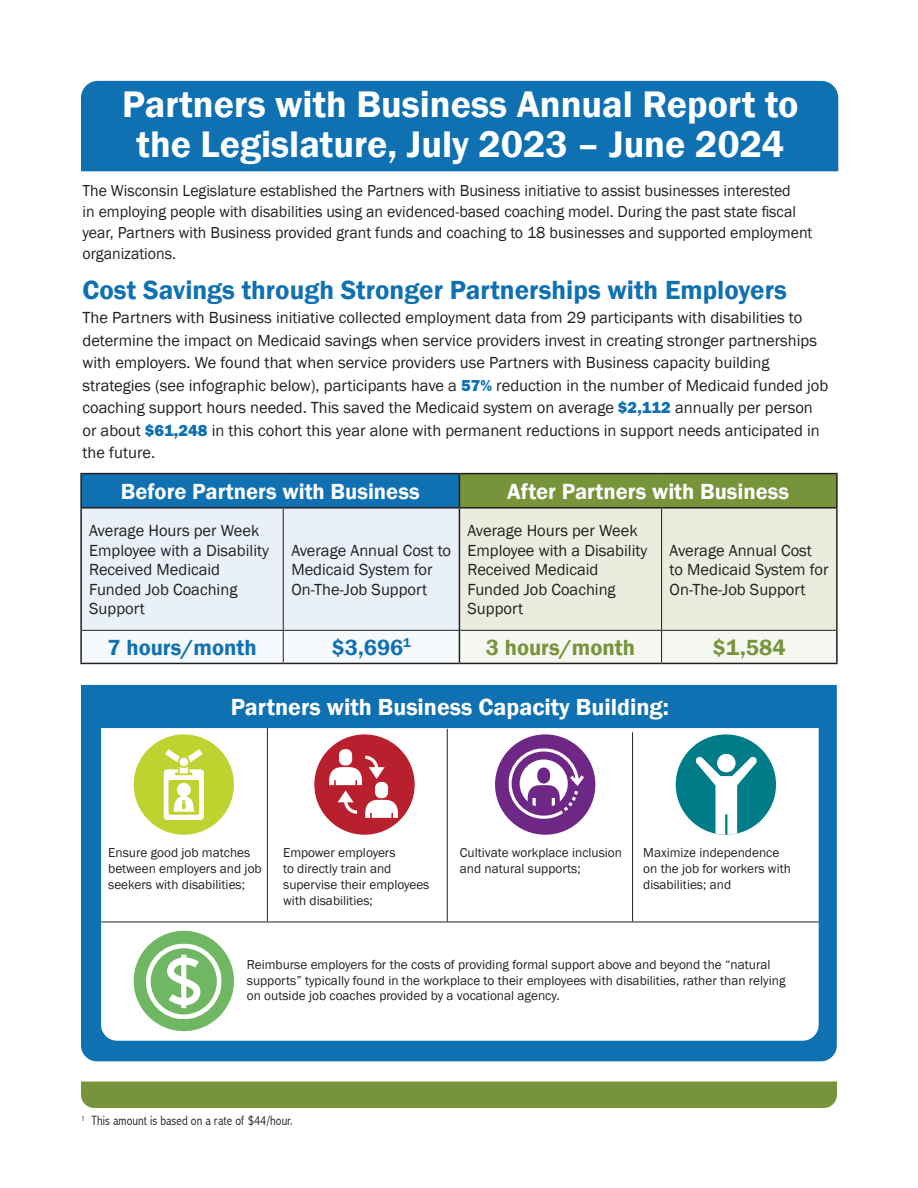
<style>
.page{position:relative;width:918px;height:1188px;background:#fff}
.page>*{position:absolute;margin:0;border:0;box-sizing:border-box;transform-origin:0 0}
.t1{font:600 38.1px/39.5px "Franklin Gothic";color:#fff;text-align:center}
.t2{font:600 27px "Franklin Gothic";color:#0f71b2}
.t3{font:600 23.85px "Franklin Gothic";color:#fff}
.t4{font:600 22.5px "Franklin Gothic";color:#fff}
.t5{font:600 22.5px "Franklin Gothic";color:#0f71b2}
.t6{font:600 22.5px "Franklin Gothic";color:#77943b}
.t7{font:16.5px/19.5px "Franklin Gothic";color:#231f20}
.t8{font:16.35px/21px "Franklin Gothic";color:#231f20}
.t9{font:300 condensed 13.5px "Abadi";color:#231f20}
.t10{font:13.35px/15.9px "Franklin Gothic";color:#231f20}
.s1{font-family:"Franklin Gothic URW Hea";color:#0f71b2}
</style>
<div class="page">
<div style="left:81px;top:81px;width:757px;height:90px;background:#0f71b2"></div>
<div style="left:81px;top:1082px;width:756px;height:26px;background:#77943b"></div>
<div style="left:81px;top:685px;width:756px;height:376px;background:#0f71b2"></div>
<svg style="left:101px;top:728px;width:718px;height:313px"></svg>
<hr style="left:267px;top:728px;width:1px;height:193px;background:#231f20">
<hr style="left:447px;top:729px;width:1px;height:193px;background:#231f20">
<hr style="left:632px;top:732px;width:1px;height:190px;background:#231f20">
<div style="left:134px;top:734px;width:100px;height:101px;background:#bed230;border-radius:50%"></div>
<svg style="left:164px;top:749px;width:40px;height:71px"></svg>
<div style="left:314px;top:734px;width:101px;height:101px;background:#b9202e;border-radius:50%"></div>
<svg style="left:329px;top:756px;width:69px;height:62px"></svg>
<div style="left:339px;top:749px;width:13px;height:17px;background:#fff;border-radius:6px"></div>
<div style="left:375px;top:782px;width:13px;height:16px;background:#fff;border-radius:6px"></div>
<div style="left:495px;top:734px;width:100px;height:101px;background:#6f2786;border-radius:50%"></div>
<svg style="left:508px;top:748px;width:76px;height:71px"></svg>
<div style="left:676px;top:734px;width:100px;height:101px;background:#007c89;border-radius:50%"></div>
<svg style="left:717px;top:754px;width:19px;height:18px"></svg>
<svg style="left:696px;top:757px;width:61px;height:78px"></svg>
<div style="left:134px;top:931px;width:100px;height:100px;background:#70b764;border-radius:50%"></div>
<svg style="left:146px;top:944px;width:76px;height:75px"></svg>
<hr style="left:101px;top:922px;width:718px;height:1px;background:#231f20">
<div style="left:81px;top:474px;width:378px;height:34px;background:#0f71b2"></div>
<div style="left:459px;top:474px;width:378px;height:34px;background:#77943b"></div>
<div style="left:82px;top:509px;width:377px;height:121px;background:#eaf0f8"></div>
<div style="left:460px;top:509px;width:376px;height:121px;background:#eaedde"></div>
<svg style="left:82px;top:631px;width:754px;height:32px"></svg>
<hr style="left:80px;top:473px;width:203px;height:1px;background:#231f20">
<hr style="left:80px;top:474px;width:2px;height:33px;background:#231f20">
<hr style="left:283px;top:473px;width:176px;height:1px;background:#231f20">
<hr style="left:459px;top:473px;width:203px;height:1px;background:#231f20">
<hr style="left:459px;top:474px;width:1px;height:33px;background:#231f20">
<hr style="left:662px;top:473px;width:176px;height:1px;background:#231f20">
<hr style="left:836px;top:474px;width:2px;height:33px;background:#231f20">
<hr style="left:459px;top:507px;width:203px;height:2px;background:#231f20">
<hr style="left:80px;top:507px;width:203px;height:2px;background:#231f20">
<hr style="left:80px;top:509px;width:2px;height:121px;background:#231f20">
<hr style="left:80px;top:630px;width:2px;height:33px;background:#231f20">
<hr style="left:80px;top:663px;width:203px;height:1px;background:#231f20">
<hr style="left:82px;top:630px;width:201px;height:1px;background:#231f20">
<hr style="left:283px;top:507px;width:176px;height:2px;background:#231f20">
<hr style="left:459px;top:509px;width:1px;height:121px;background:#231f20">
<hr style="left:283px;top:663px;width:176px;height:1px;background:#231f20">
<hr style="left:283px;top:509px;width:1px;height:121px;background:#231f20">
<hr style="left:283px;top:630px;width:176px;height:1px;background:#231f20">
<hr style="left:283px;top:631px;width:1px;height:32px;background:#231f20">
<hr style="left:459px;top:630px;width:203px;height:1px;background:#231f20">
<hr style="left:661px;top:631px;width:1px;height:32px;background:#231f20">
<hr style="left:459px;top:631px;width:1px;height:32px;background:#231f20">
<hr style="left:836px;top:630px;width:2px;height:33px;background:#231f20">
<hr style="left:459px;top:663px;width:203px;height:1px;background:#231f20">
<hr style="left:662px;top:663px;width:176px;height:1px;background:#231f20">
<hr style="left:662px;top:507px;width:176px;height:2px;background:#231f20">
<hr style="left:836px;top:509px;width:2px;height:121px;background:#231f20">
<hr style="left:661px;top:509px;width:1px;height:121px;background:#231f20">
<hr style="left:662px;top:630px;width:174px;height:1px;background:#231f20">
<h1 class="t1" style="left:122px;top:85px;width:678px">Partners with Business Annual Report to the Legislature, July 2023 – June 2024</h1>
<p class="t8" style="left:82px;top:180px;width:731px">The Wisconsin Legislature established the Partners with Business initiative to assist businesses interested<br>in employing people with disabilities using an evidenced-based coaching model. During the past state fiscal year, Partners with Business provided grant funds and coaching to 18 businesses and supported employment organizations.</p>
<h2 class="t2" style="left:83px;top:274px;width:706px">Cost Savings through Stronger Partnerships with Employers</h2>
<p class="t7" style="left:82px;top:307px;width:747px;line-height:22.5px">The Partners with Business initiative collected employment data from 29 participants with disabilities to determine the impact on Medicaid savings when service providers invest in creating stronger partnerships with employers. We found that when service providers use Partners with Business capacity building strategies (see infographic below), participants have a <span class="s1">57%</span> reduction in the number of Medicaid funded job coaching support hours needed. This saved the Medicaid system on average <span class="s1">$2,112</span> annually per person or about <span class="s1">$61,248</span> in this cohort this year alone with permanent reductions in support needs anticipated in the future.</p>
<h3 class="t4" style="left:121px;top:477px;width:300px">Before Partners with Business</h3>
<h3 class="t4" style="left:507px;top:477px;width:284px">After Partners with Business</h3>
<p class="t7" style="left:89px;top:521px;width:181px">Average Hours per Week<br>Employee with a Disability<br>Received Medicaid<br>Funded Job Coaching<br>Support</p>
<p class="t7" style="left:468px;top:521px;width:181px">Average Hours per Week<br>Employee with a Disability<br>Received Medicaid<br>Funded Job Coaching<br>Support</p>
<p class="t7" style="left:291px;top:541px;width:161px">Average Annual Cost to<br>Medicaid System for<br>On-The-Job Support</p>
<p class="t7" style="left:670px;top:541px;width:160px">Average Annual Cost to Medicaid System for<br>On-The-Job Support</p>
<h3 class="t5" style="left:108px;top:633px;width:151px">7 hours/month</h3>
<h3 class="t5" style="left:332px;top:633px;width:81px">$3,696<sup>1</sup></h3>
<h3 class="t6" style="left:486px;top:633px;width:151px">3 hours/month</h3>
<h3 class="t6" style="left:713px;top:633px;width:74px">$1,584</h3>
<h3 class="t3" style="left:231px;top:693px;width:440px">Partners with Business Capacity Building:</h3>
<p class="t10" style="left:108px;top:845px;width:155px">Ensure good job matches between employers and job seekers with disabilities;</p>
<p class="t10" style="left:283px;top:845px;width:148px">Empower employers<br>to directly train and supervise their employees with disabilities;</p>
<p class="t10" style="left:460px;top:845px;width:164px">Cultivate workplace inclusion and natural supports;</p>
<p class="t10" style="left:643px;top:845px;width:149px">Maximize independence on the job for workers with disabilities; and</p>
<p class="t10" style="left:247px;top:956px;width:540px">Reimburse employers for the costs of providing formal support above and beyond the “natural supports” typically found in the workplace to their employees with disabilities, rather than relying on outside job coaches provided by a vocational agency.</p>
<p class="t9" style="left:81px;top:1113px;width:213px"><sup>1</sup> This amount is based on a rate of $44/hour.</p>
</div>
